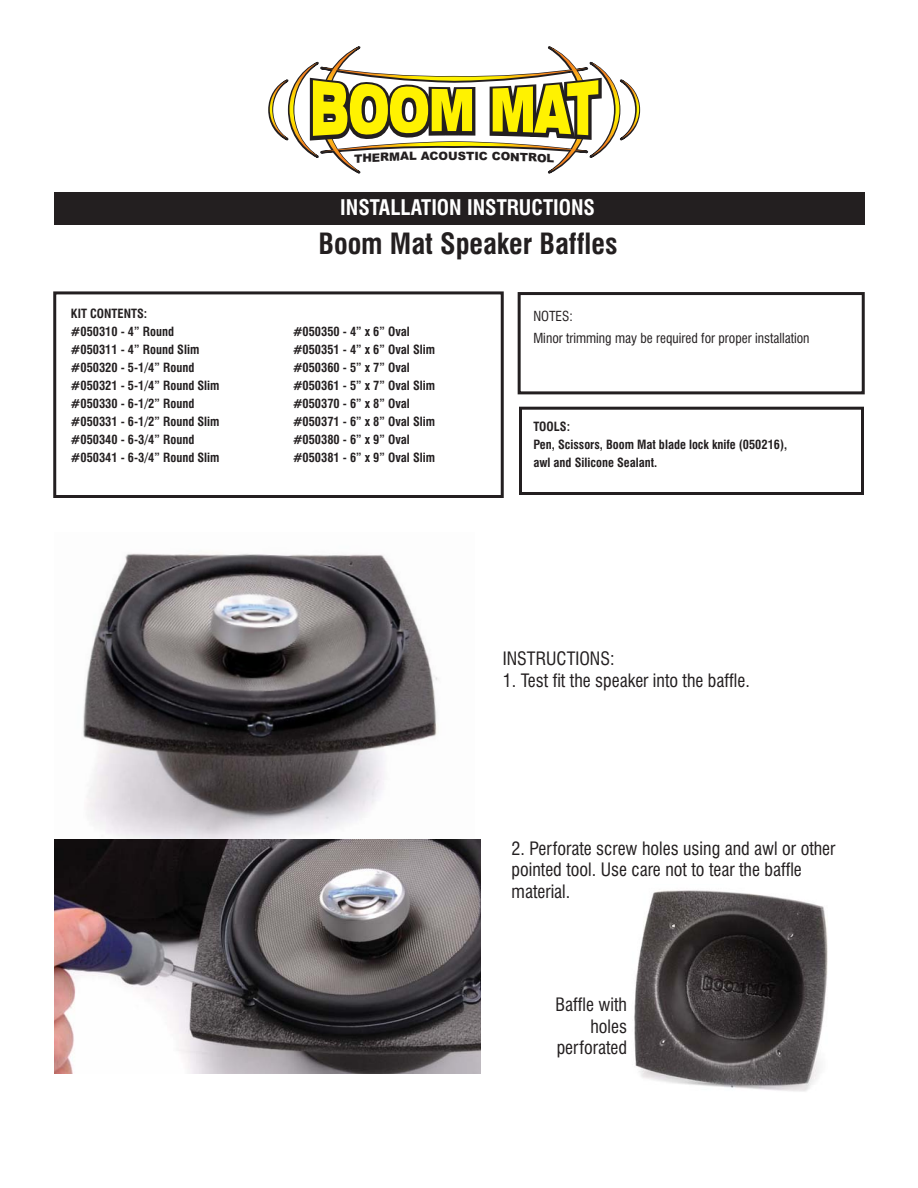
<style>
.page{position:relative;width:918px;height:1188px;background:#fff}
.page>*{position:absolute;margin:0;border:0;box-sizing:border-box;transform-origin:0 0}
.t1{font:700 condensed 28.5px "Swiss 721 BT";color:#231f20}
.t2{font:700 condensed 21px "Swiss 721 BT";color:#fff}
.t3{font:condensed 18px/21.6px "Swiss 721 BT";color:#231f20}
.t4{font:condensed 13.5px/21.6px "Swiss 721 BT";color:#231f20}
.t5{font:700 condensed 12.45px/18px "Swiss 721 BT";color:#231f20}
.t6{font:900 11.55px "Arial";color:#231f20}
</style>
<div class="page">
<div style="left:53px;top:291px;width:451px;height:207px;border:3px solid #231f20"></div>
<div style="left:518px;top:292px;width:347px;height:102px;border:3px solid #231f20"></div>
<div style="left:54px;top:192px;width:810px;height:32px;background:#231f20"></div>
<div style="left:519px;top:407px;width:345px;height:88px;border:3px solid #231f20"></div>
<img style="left:634px;top:890px;width:194px;height:202px">
<img style="left:54px;top:553px;width:421px;height:287px">
<img style="left:54px;top:840px;width:426px;height:233px">
<svg style="left:268px;top:46px;width:373px;height:128px"></svg>
<p class="t5" style="left:71px;top:304px;width:150px">KIT CONTENTS:<br>#050310 - 4” Round #050311 - 4” Round Slim #050320 - 5-1/4” Round #050321 - 5-1/4” Round Slim #050330 - 6-1/2” Round #050331 - 6-1/2” Round Slim #050340 - 6-3/4” Round #050341 - 6-3/4” Round Slim</p>
<p class="t6" style="left:380px;top:150px;width:38px;rotate:-2deg">RMAL</p>
<p class="t6" style="left:438px;top:149px;width:21px">OU</p>
<p class="t6" style="left:458px;top:149px;width:32px;rotate:1deg">STIC</p>
<p class="t6" style="left:492px;top:149px;width:38px;rotate:2deg">CONT</p>
<h2 class="t2" style="left:340px;top:195px;width:256px">INSTALLATION INSTRUCTIONS</h2>
<h1 class="t1" style="left:319px;top:228px;width:301px">Boom Mat Speaker Baffles</h1>
<p class="t5" style="left:293px;top:323px;width:144px">#050350 - 4” x 6” Oval #050351 - 4” x 6” Oval Slim #050360 - 5” x 7” Oval #050361 - 5” x 7” Oval Slim #050370 - 6” x 8” Oval #050371 - 6” x 8” Oval Slim #050380 - 6” x 9” Oval #050381 - 6” x 9” Oval Slim</p>
<p class="t4" style="left:533px;top:307px;width:278px">NOTES:<br>Minor trimming may be required for proper installation</p>
<p class="t5" style="left:533px;top:418px;width:255px">TOOLS:<br>Pen, Scissors, Boom Mat blade lock knife (050216), awl and Silicone Sealant.</p>
<h3 class="t3" style="left:503px;top:649px;width:113px">INSTRUCTIONS:</h3>
<h3 class="t3" style="left:503px;top:671px;width:248px">1. Test fit the speaker into the baffle.</h3>
<h3 class="t3" style="left:512px;top:839px;width:325px">2. Perforate screw holes using and awl or other pointed tool. Use care not to tear the baffle material.</h3>
<h3 class="t3" style="left:556px;top:995px;width:73px;text-align:right">Baffle with holes perforated</h3>
</div>
